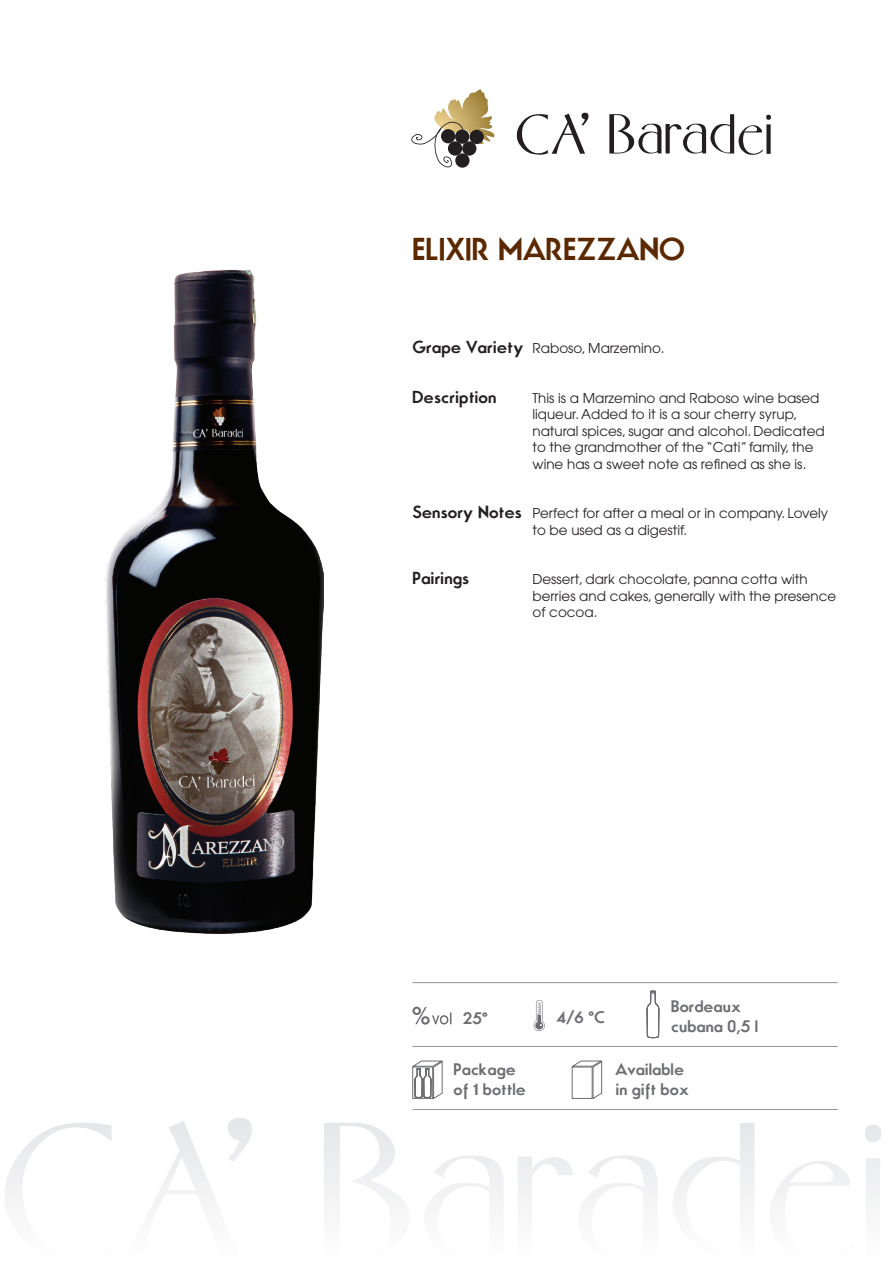
<style>
.page{position:relative;width:893px;height:1263px;background:#fff}
.page>*{position:absolute;margin:0;border:0;box-sizing:border-box;transform-origin:0 0}
.t1{font:700 30px "Movement";color:#5b2800}
.t2{font:700 16.5px "Movement";color:#231f20}
.t3{font:700 15.9px/19.8px "Movement";color:#6c6d70}
.t4{font:13.5px/16.5px "Avant Garde";color:#231f20}
.s1{font-family:"Movement";font-weight:700;font-size:16.5px}
</style>
<div class="page">
<svg style="left:5px;top:1122px;width:107px;height:85px"></svg>
<svg style="left:152px;top:1118px;width:100px;height:89px"></svg>
<svg style="left:324px;top:1123px;width:83px;height:84px"></svg>
<svg style="left:518px;top:1155px;width:139px;height:52px"></svg>
<svg style="left:673px;top:1123px;width:81px;height:84px"></svg>
<svg style="left:771px;top:1161px;width:79px;height:46px"></svg>
<svg style="left:865px;top:1124px;width:16px;height:83px"></svg>
<svg style="left:428px;top:1155px;width:75px;height:52px"></svg>
<svg style="left:411px;top:89px;width:84px;height:79px"></svg>
<svg style="left:517px;top:113px;width:72px;height:42px"></svg>
<svg style="left:609px;top:114px;width:162px;height:41px"></svg>
<hr style="left:413px;top:982px;width:425px;height:1px;background:#949196">
<hr style="left:413px;top:1046px;width:425px;height:1px;background:#949196">
<hr style="left:413px;top:1109px;width:425px;height:1px;background:#949196">
<svg style="left:534px;top:1000px;width:11px;height:31px"></svg>
<svg style="left:412px;top:1007px;width:39px;height:17px"></svg>
<img style="left:106px;top:269px;width:218px;height:664px">
<svg style="left:646px;top:990px;width:13px;height:48px"></svg>
<svg style="left:412px;top:1060px;width:31px;height:39px"></svg>
<svg style="left:571px;top:1060px;width:32px;height:39px"></svg>
<h1 class="t1" style="left:413px;top:230px;width:274px">ELIXIR MAREZZANO</h1>
<p class="t4" style="left:412px;top:340px;width:254px"><span class="s1">Grape Variety</span> Raboso, Marzemino.</p>
<p class="t2" style="left:412px;top:386px;width:86px">Description</p>
<p class="t4" style="left:532px;top:389px;width:294px">This is a Marzemino and Raboso wine based liqueur. Added to it is a sour cherry syrup, natural spices, sugar and alcohol. Dedicated to the grandmother of the “Cati” family, the wine has a sweet note as refined as she is.</p>
<p class="t4" style="left:532px;top:505px;width:297px;text-indent:-120px"><span class="s1">Sensory Notes</span> Perfect for after a meal or in company. Lovely to be used as a digestif.</p>
<p class="t2" style="left:412px;top:568px;width:58px">Pairings</p>
<p class="t4" style="left:532px;top:571px;width:305px">Dessert, dark chocolate, panna cotta with berries and cakes, generally with the presence of cocoa.</p>
<p class="t3" style="left:463px;top:1008px;width:27px">25°</p>
<p class="t3" style="left:556px;top:1007px;width:50px">4/6 °C</p>
<p class="t3" style="left:671px;top:996px;width:88px">Bordeaux cubana 0,5 l</p>
<p class="t3" style="left:454px;top:1059px;width:74px">Package of 1 bottle</p>
<p class="t3" style="left:615px;top:1059px;width:75px">Available in gift box</p>
</div>
